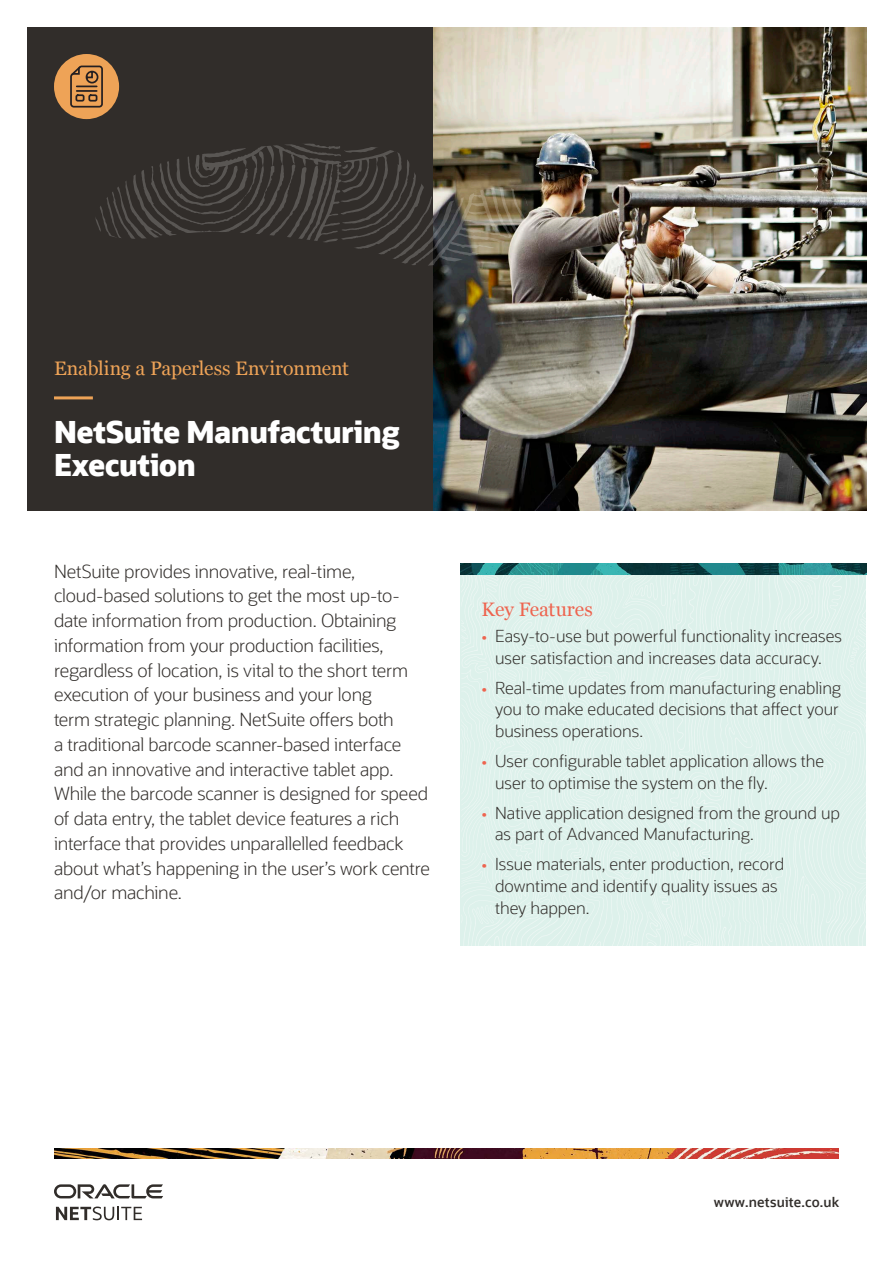
<style>
.page{position:relative;width:893px;height:1263px;background:#fff}
.page>*{position:absolute;margin:0;border:0;box-sizing:border-box;transform-origin:0 0}
.H1_2019{font:800 30px/33px "Oracle Sans";letter-spacing:-.02em;color:#fff}
.Eyebrow_2019{font:19.5px "Georgia";letter-spacing:-.01em;color:#eea357}
.H3_sidebar_blue_head{font:19.5px "Georgia";color:#ee644f}
.Main_Body_2019{font:300 18px/24.8px "Oracle Sans";letter-spacing:-.01em;color:#312d2a}
.t1{font:300 16.5px/21.8px "Oracle Sans";color:#312d2a}
.t2{font:600 13.5px "Oracle Sans";letter-spacing:.015em;color:#312d2a}
.s1{font-weight:400;color:#ee644f}
</style>
<div class="page">
<img style="left:54px;top:1148px;width:785px;height:11px">
<img style="left:460px;top:574px;width:406px;height:371px">
<img style="left:460px;top:563px;width:406px;height:11px">
<img style="left:433px;top:27px;width:433px;height:483px">
<div style="left:27px;top:27px;width:406px;height:483px;background:#312d2a"></div>
<hr style="left:54px;top:396px;width:39px;height:3px;background:#eea357">
<div style="left:54px;top:54px;width:65px;height:65px;background:#eea357;border-radius:50%"></div>
<svg style="left:70px;top:65px;width:33px;height:43px"></svg>
<svg style="left:96px;top:143px;width:411px;height:123px"></svg>
<svg style="left:507px;top:143px;width:23px;height:123px;background:#726a5b"></svg>
<svg style="left:56px;top:1206px;width:86px;height:14px"></svg>
<svg style="left:54px;top:1184px;width:109px;height:14px"></svg>
<p class="Eyebrow_2019" style="left:54px;top:354px;width:296px">Enabling a Paperless Environment</p>
<p class="H1_2019" style="left:54px;top:416px;width:347px">NetSuite Manufacturing<br>Execution</p>
<p class="Main_Body_2019" style="left:54px;top:559px;width:378px">NetSuite provides innovative, real-time, cloud-based solutions to get the most up-to&shy;date information from production. Obtaining information from your production facilities, regardless of location, is vital to the short term execution of your business and your long<br>term strategic planning. NetSuite offers both<br>a traditional barcode scanner-based interface and an innovative and interactive tablet app.<br>While the barcode scanner is designed for speed of data entry, the tablet device features a rich interface that provides unparallelled feedback about what’s happening in the user’s work centre and/or machine.</p>
<p class="H3_sidebar_blue_head" style="left:482px;top:595px;width:113px">Key Features</p>
<p class="t1" style="left:482px;top:625px;width:362px;text-align:center"><span class="s1">•</span> Easy-to-use but powerful functionality increases user satisfaction and increases data accuracy.</p>
<p class="t1" style="left:495px;top:677px;width:348px;text-indent:-14px"><span class="s1">•</span> Real-time updates from manufacturing enabling you to make educated decisions that affect your business operations.</p>
<p class="t1" style="left:495px;top:750px;width:330px;text-indent:-14px"><span class="s1">•</span> User configurable tablet application allows the user to optimise the system on the fly.</p>
<p class="t1" style="left:495px;top:802px;width:346px;text-indent:-14px"><span class="s1">•</span> Native application designed from the ground up as part of Advanced Manufacturing.</p>
<p class="t1" style="left:495px;top:854px;width:291px;text-indent:-14px"><span class="s1">•</span> Issue materials, enter production, record downtime and identify quality issues as they happen.</p>
<p class="t2" style="left:714px;top:1194px;width:127px">www.netsuite.co.uk</p>
</div>
